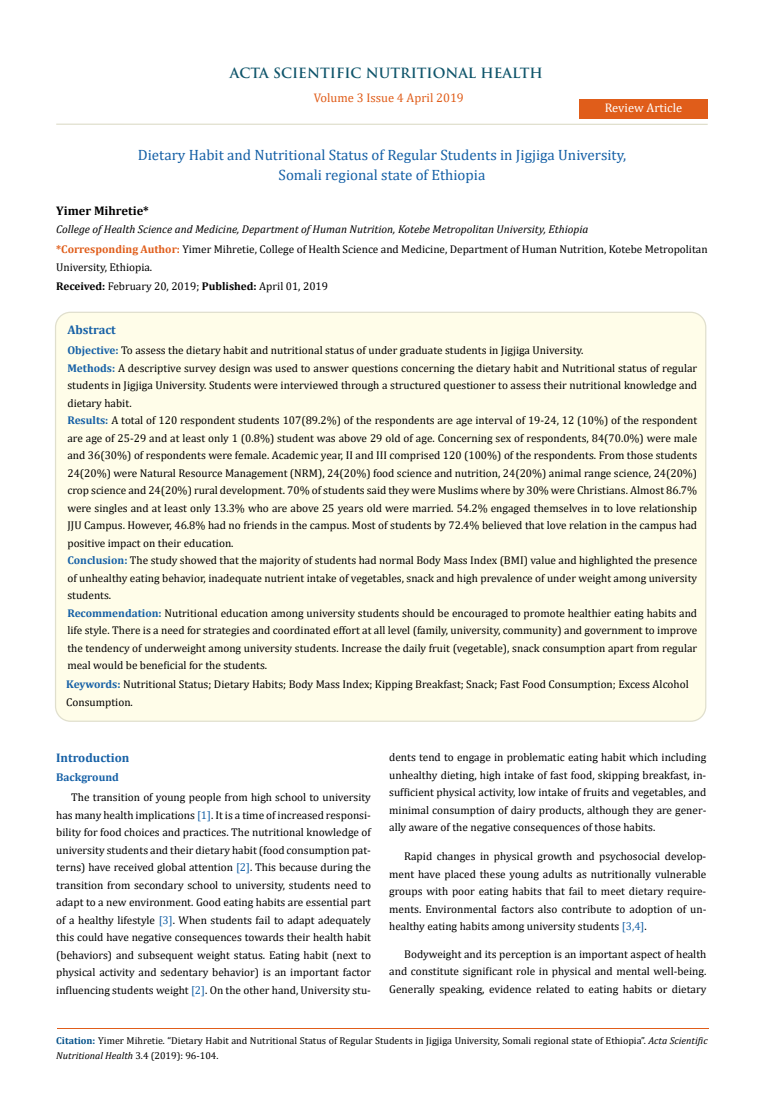
<style>
.page{position:relative;width:764px;height:1112px;background:#fff}
.page>*{position:absolute;margin:0;border:0;box-sizing:border-box;transform-origin:0 0}
.t1{font:15px/20px "Cambria";color:#1560a6;text-align:center}
.t2{font:700 13.75px "Trajan Pro";color:#0e546a}
.t3{font:12.5px "Cambria";color:#e05d1a}
.t4{font:700 12.5px "Cambria";color:#1560a6}
.t5{font:700 12.5px "Cambria";color:#000}
.t6{font:12.5px "Cambria";color:#fff}
.t7{font:11.25px/17.5px "Cambria";color:#000;text-align:justify}
.t8{font:italic 11.25px/20.2px "Cambria";color:#000}
.t9{font:700 11.25px "Cambria";color:#1560a6}
.t10{font:10px/15px "Cambria";color:#000}
.s1{font-weight:700;font-style:normal;color:#e05d1a}
.s2{font-style:normal}
.s3{font-weight:700}
.s4{font-weight:700;color:#1560a6}
.s5{color:#1560a6}
.s6{font-weight:700;color:#035089}
.s7{font-style:italic}
</style>
<div class="page">
<div style="left:579px;top:99px;width:128px;height:20px;background:#e05d1a"></div>
<div style="left:56px;top:312px;width:650px;height:409px;background:#fffde9;border-radius:15px"></div>
<hr style="left:56px;top:123px;width:651px;height:2px;background:#e0dfcd">
<hr style="left:57px;top:1028px;width:651px;height:1px;background:#e05d1a">
<p class="t2" style="left:230px;top:64px;width:315px">ACTA SCIENTIFIC NUTRITIONAL HEALTH</p>
<p class="t3" style="left:314px;top:91px;width:152px">Volume 3 Issue 4 April 2019</p>
<p class="t6" style="left:605px;top:100px;width:79px">Review Article</p>
<h1 class="t1" style="left:138px;top:145px;width:490px">Dietary Habit and Nutritional Status of Regular Students in Jigjiga University,<br>Somali regional state of Ethiopia</h1>
<p class="t5" style="left:56px;top:202px;width:94px">Yimer Mihretie*</p>
<p class="t8" style="left:56px;top:218px;width:653px">College of Health Science and Medicine, Department of Human Nutrition, Kotebe Metropolitan University, Ethiopia<br><span class="s1">*Corresponding Author:</span> <span class="s2">Yimer Mihretie, College of Health Science and Medicine, Department of Human Nutrition, Kotebe Metropolitan</span></p>
<p class="t7" style="left:56px;top:258px;width:98px">University, Ethiopia.</p>
<p class="t7" style="left:56px;top:277px;width:273px"><span class="s3">Received:</span> February 20, 2019; <span class="s3">Published:</span> April 01, 2019</p>
<p class="t4" style="left:67px;top:320px;width:50px">Abstract</p>
<p class="t7" style="left:67px;top:341px;width:631px;text-align:left"><span class="s4">Objective:</span> To assess the dietary habit and nutritional status of under graduate students in Jigjiga University.<br><span class="s4">Methods:</span> A descriptive survey design was used to answer questions concerning the dietary habit and Nutritional status of regular students in Jigjiga University. Students were interviewed through a structured questioner to assess their nutritional knowledge and dietary habit.<br><span class="s4">Results:</span> A total of 120 respondent students 107(89.2%) of the respondents are age interval of 19-24, 12 (10%) of the respondent are age of 25-29 and at least only 1 (0.8%) student was above 29 old of age. Concerning sex of respondents, 84(70.0%) were male and 36(30%) of respondents were female. Academic year, II and III comprised 120 (100%) of the respondents. From those students 24(20%) were Natural Resource Management (NRM), 24(20%) food science and nutrition, 24(20%) animal range science, 24(20%) crop science and 24(20%) rural development. 70% of students said they were Muslims where by 30% were Christians. Almost 86.7% were singles and at least only 13.3% who are above 25 years old were married. 54.2% engaged themselves in to love relationship JJU Campus. However, 46.8% had no friends in the campus. Most of students by 72.4% believed that love relation in the campus had positive impact on their education.<br><span class="s4">Conclusion:</span> The study showed that the majority of students had normal Body Mass Index (BMI) value and highlighted the presence of unhealthy eating behavior, inadequate nutrient intake of vegetables, snack and high prevalence of under weight among university students.<br><span class="s4">Recommendation:</span> Nutritional education among university students should be encouraged to promote healthier eating habits and life style. There is a need for strategies and coordinated effort at all level (family, university, community) and government to improve the tendency of underweight among university students. Increase the daily fruit (vegetable), snack consumption apart from regular meal would be beneficial for the students.</p>
<p class="t7" style="left:66px;top:675px;width:624px"><span class="s4">Keywords:</span> Nutritional Status; Dietary Habits; Body Mass Index; Kipping Breakfast; Snack; Fast Food Consumption; Excess Alcohol<br>Consumption.</p>
<p class="t4" style="left:56px;top:749px;width:75px">Introduction</p>
<p class="t7" style="left:56px;top:788px;width:316px;text-indent:15px">The transition of young people from high school to university has many health implications <span class="s5">[1]</span>. It is a time of increased responsi&shy;bility for food choices and practices. The nutritional knowledge of university students and their dietary habit (food consumption pat&shy;terns) have received global attention <span class="s5">[2]</span>. This because during the transition from secondary school to university, students need to adapt to a new environment. Good eating habits are essential part of a healthy lifestyle <span class="s5">[3]</span>. When students fail to adapt adequately this could have negative consequences towards their health habit (behaviors) and subsequent weight status. Eating habit (next to physical activity and sedentary behavior) is an important factor influencing students weight <span class="s5">[2]</span>. On the other hand, University stu-</p>
<p class="t9" style="left:56px;top:768px;width:64px">Background</p>
<p class="t7" style="left:389px;top:748px;width:319px">dents tend to engage in problematic eating habit which including unhealthy dieting, high intake of fast food, skipping breakfast, in&shy;sufficient physical activity, low intake of fruits and vegetables, and minimal consumption of dairy products, although they are gener&shy;ally aware of the negative consequences of those habits.</p>
<p class="t7" style="left:389px;top:847px;width:319px;text-indent:15px">Rapid changes in physical growth and psychosocial develop&shy;ment have placed these young adults as nutritionally vulnerable groups with poor eating habits that fail to meet dietary require&shy;ments. Environmental factors also contribute to adoption of un&shy;healthy eating habits among university students <span class="s5">[3,4]</span>.</p>
<p class="t7" style="left:389px;top:945px;width:319px;text-indent:15px">Bodyweight and its perception is an important aspect of health and constitute significant role in physical and mental well-being.<br>Generally speaking, evidence related to eating habits or dietary</p>
<p class="t10" style="left:56px;top:1032px;width:653px"><span class="s6">Citation:</span> Yimer Mihretie<span class="s7">.</span> “Dietary Habit and Nutritional Status of Regular Students in Jigjiga University, Somali regional state of Ethiopia”. <span class="s7">Acta Scientific<br>Nutritional Health</span> 3.4 (2019): 96-104.</p>
</div>
